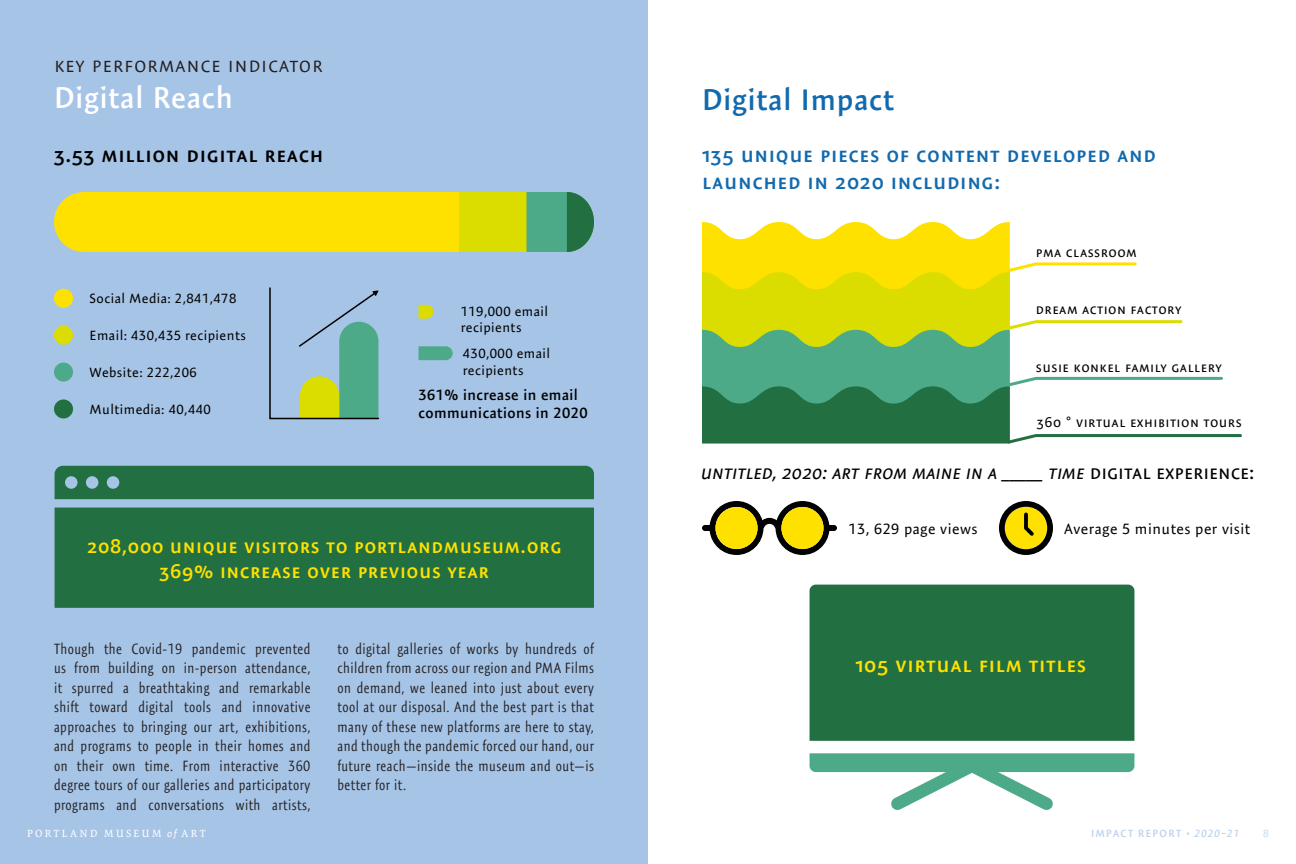
<style>
.page{position:relative;width:1296px;height:864px;background:#fff}
.page>*{position:absolute;margin:0;border:0;box-sizing:border-box;transform-origin:0 0}
.Body_Text{font:600 30px "Expo Sans Pro";color:#126aae}
.Body_Text-2{font:600 30px "Expo Sans Pro";color:#fff}
.Body_Text-3{font:600 22.5px/27px "Expo Sans Pro";letter-spacing:.03em;color:#126aae}
.Body_Text-4{font:300 22.5px "Expo Sans Pro";letter-spacing:.03em;color:#231f20}
.Body_Text-5{font:600 22.5px "Expo Sans Pro";letter-spacing:.03em;color:#000}
.Body_Text-6{font:600 22.5px "Expo Sans Pro";letter-spacing:.03em;color:#ffe100}
.Body_Text-7{font:600 21px/25.2px "Expo Sans Pro";letter-spacing:.03em;color:#ffe100;text-align:center}
.Body_Text-8{font:italic 21px "Expo Sans Pro";color:#000}
.Body_Text-9{font:300 condensed 15px/19.5px "Expo Sans Pro";letter-spacing:.03em;color:#231f20;text-align:justify}
.Body_Text-10{font:15px "Expo Sans Pro";letter-spacing:.03em;color:#000}
.Body_Text-11{font:600 15px/18px "Expo Sans Pro";color:#000}
.Body_Text-12{font:13.5px/16.2px "Expo Sans Pro";letter-spacing:.03em;color:#000}
.t1{font:600 10.5px "Expo Sans Pro";letter-spacing:.13em;color:#bdd2ec}
.t2{font:10.5px "Expo Serif Pro";letter-spacing:.23em;color:#fff}
.t3{font:300 10.5px "Expo Sans Pro";color:#bdd2ec}
.s1{font-style:normal}
.s2{font-family:"Expo Sans Pro";font-style:italic}
.s3{font-style:italic}
</style>
<div class="page">
<div style="left:0;top:0;width:648px;height:864px;background:#a6c4e6"></div>
<div style="left:84px;top:192px;width:480px;height:60px;background:#ffe100"></div>
<svg style="left:459px;top:192px;width:135px;height:60px;background:#90ba3c"></svg>
<svg style="left:702px;top:222px;width:540px;height:222px"></svg>
<svg style="left:810px;top:753px;width:324px;height:57px"></svg>
<div style="left:810px;top:585px;width:324px;height:156px;background:#226f41"></div>
<svg style="left:999px;top:501px;width:54px;height:54px"></svg>
<svg style="left:702px;top:501px;width:135px;height:54px"></svg>
<div style="left:716px;top:507px;width:42px;height:42px;background:#ffe100;border-radius:50%"></div>
<div style="left:781px;top:507px;width:43px;height:42px;background:#ffe100;border-radius:50%"></div>
<div style="left:54px;top:289px;width:19px;height:19px;background:#ffe100;border-radius:50%"></div>
<div style="left:54px;top:326px;width:19px;height:19px;background:#dbdc00;border-radius:50%"></div>
<div style="left:54px;top:363px;width:19px;height:19px;background:#4daa89;border-radius:50%"></div>
<div style="left:54px;top:399px;width:19px;height:19px;background:#226f41;border-radius:50%"></div>
<svg style="left:269px;top:287px;width:111px;height:133px"></svg>
<svg style="left:418px;top:305px;width:15px;height:14px"></svg>
<svg style="left:418px;top:346px;width:35px;height:14px"></svg>
<svg style="left:55px;top:466px;width:539px;height:142px;background:#2a744b"></svg>
<p class="Body_Text-4" style="left:54px;top:51px;width:270px">key performance indicator</p>
<p class="Body_Text-2" style="left:54px;top:79px;width:181px">Digital Reach</p>
<p class="Body_Text-5" style="left:54px;top:140px;width:271px">3.53 million digital reach</p>
<p class="Body_Text-12" style="left:90px;top:290px;width:148px">Social Media: 2,841,478</p>
<p class="Body_Text-12" style="left:90px;top:327px;width:158px">Email: 430,435 recipients</p>
<p class="Body_Text-12" style="left:90px;top:364px;width:109px">Website: 222,206</p>
<p class="Body_Text-12" style="left:90px;top:401px;width:123px">Multimedia: 40,440</p>
<p class="Body_Text-12" style="left:461px;top:303px;width:89px">119,000 email recipients</p>
<p class="Body_Text-12" style="left:463px;top:346px;width:89px">430,000 email recipients</p>
<p class="Body_Text-11" style="left:418px;top:386px;width:171px">361% increase in email communications in 2020</p>
<p class="Body_Text-7" style="left:87px;top:533px;width:476px">208,000 unique visitors to portlandmuseum.org<br>369% increase over previous year</p>
<p class="Body_Text-9" style="left:54px;top:639px;width:258px">Though the Covid-19 pandemic prevented us from building on in-person attendance, it spurred a breathtaking and remarkable shift toward digital tools and innovative approaches to bringing our art, exhibitions, and programs to people in their homes and on their own time. From interactive 360 degree tours of our galleries and participatory programs and conversations with artists,</p>
<p class="Body_Text-9" style="left:338px;top:639px;width:258px">to digital galleries of works by hundreds of children from across our region and PMA Films on demand, we leaned into just about every tool at our disposal. And the best part is that many of these new platforms are here to stay, and though the pandemic forced our hand, our future reach—inside the museum and out—is better for it.</p>
<p class="Body_Text" style="left:702px;top:82px;width:194px">Digital Impact</p>
<p class="Body_Text-3" style="left:702px;top:140px;width:456px">135 unique pieces of content developed and launched in 2020 including:</p>
<p class="Body_Text-10" style="left:1036px;top:243px;width:102px">pma classroom</p>
<p class="Body_Text-10" style="left:1036px;top:300px;width:147px">dream action factory</p>
<p class="Body_Text-10" style="left:1036px;top:358px;width:188px">susie konkel family gallery</p>
<p class="Body_Text-10" style="left:1037px;top:413px;width:206px">360 ° virtual exhibition tours</p>
<p class="Body_Text-8" style="left:701px;top:459px;width:555px">untitled, 2020: art from maine in a _____ time <span class="s1">digital experience:</span></p>
<p class="Body_Text-10" style="left:849px;top:520px;width:131px">13, 629 page views</p>
<p class="Body_Text-10" style="left:1064px;top:520px;width:188px">Average 5 minutes per visit</p>
<p class="Body_Text-6" style="left:855px;top:650px;width:233px">105 virtual film titles</p>
<p class="t2" style="left:27px;top:827px;width:180px">PORTLAND MUSEUM <span class="s2">of</span> ART</p>
<p class="t1" style="left:1091px;top:827px;width:150px">IMPACT REPORT • <span class="s3">2020–21</span></p>
<p class="t3" style="left:1263px;top:827px;width:7px">8</p>
</div>
